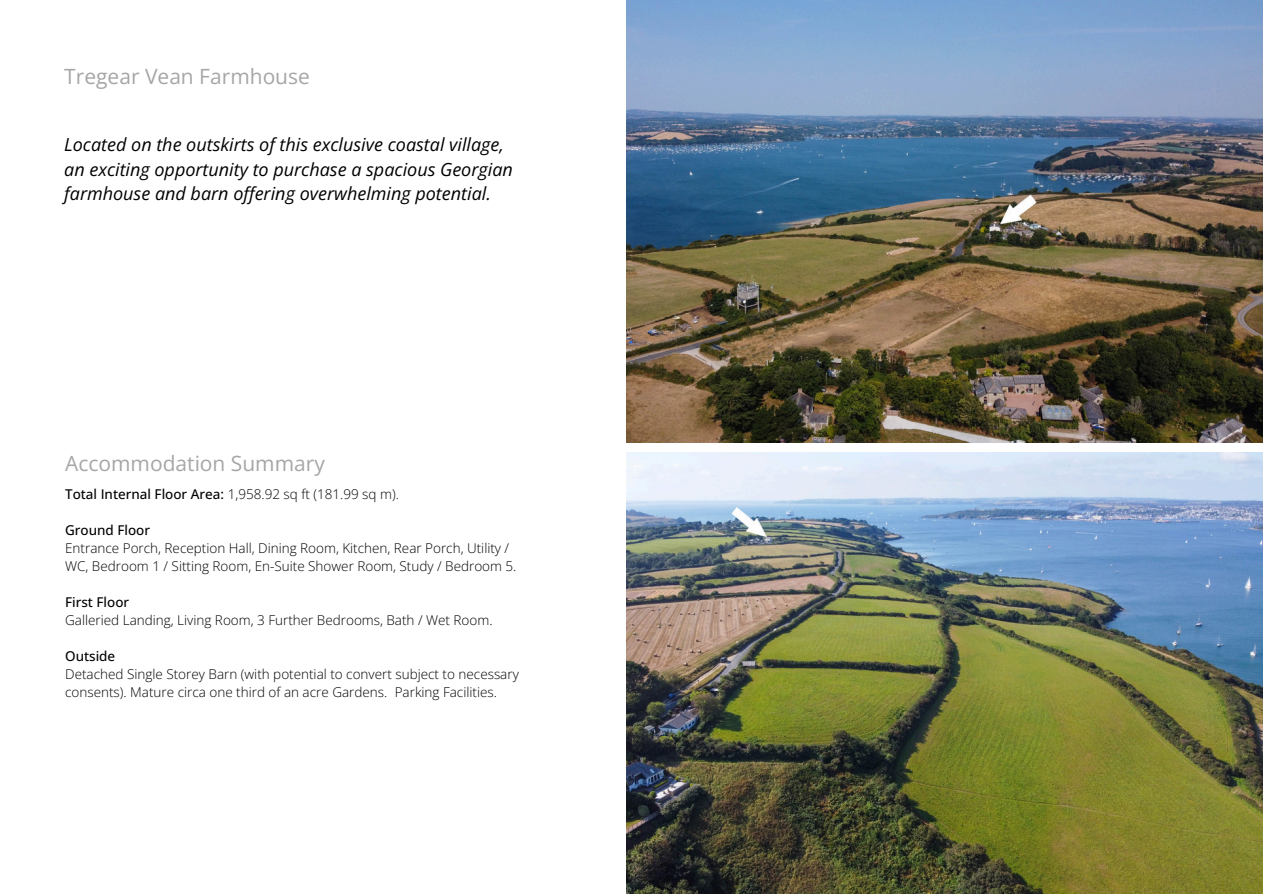
<style>
.page{position:relative;width:1263px;height:894px;background:#fff}
.page>*{position:absolute;margin:0;border:0;box-sizing:border-box;transform-origin:0 0}
.t1{font:21px "Open Sans";color:#a6a6a6}
.t2{font:italic 18px/24.8px "Open Sans";color:#000}
.t3{font:300 13.5px/18px "Open Sans";color:#000}
.t4{font:500 13.5px "Open Sans";color:#000}
.s1{font-weight:500}
</style>
<div class="page">
<img style="left:627px;top:0;width:636px;height:442px">
<img style="left:627px;top:452px;width:635px;height:441px">
<h2 class="t1" style="left:64px;top:62px;width:247px">Tregear Vean Farmhouse</h2>
<h1 class="t2" style="left:64px;top:131px;width:450px">Located on the outskirts of this exclusive coastal village, an exciting opportunity to purchase a spacious Georgian farmhouse and barn offering overwhelming potential.</h1>
<h1 class="t1" style="left:65px;top:449px;width:261px">Accommodation Summary</h1>
<p class="t3" style="left:65px;top:484px;width:335px"><span class="s1">Total Internal Floor Area:</span> 1,958.92 sq ft (181.99 sq m).</p>
<p class="t4" style="left:65px;top:520px;width:86px">Ground Floor</p>
<p class="t3" style="left:65px;top:538px;width:453px">Entrance Porch, Reception Hall, Dining Room, Kitchen, Rear Porch, Utility /<br>WC, Bedroom 1 / Sitting Room, En-Suite Shower Room, Study / Bedroom 5.</p>
<p class="t4" style="left:65px;top:592px;width:66px">First Floor</p>
<p class="t3" style="left:65px;top:610px;width:429px">Galleried Landing, Living Room, 3 Further Bedrooms, Bath / Wet Room.</p>
<p class="t4" style="left:65px;top:646px;width:52px">Outside</p>
<p class="t3" style="left:65px;top:664px;width:455px">Detached Single Storey Barn (with potential to convert subject to necessary consents). Mature circa one third of an acre Gardens. Parking Facilities.</p>
</div>
